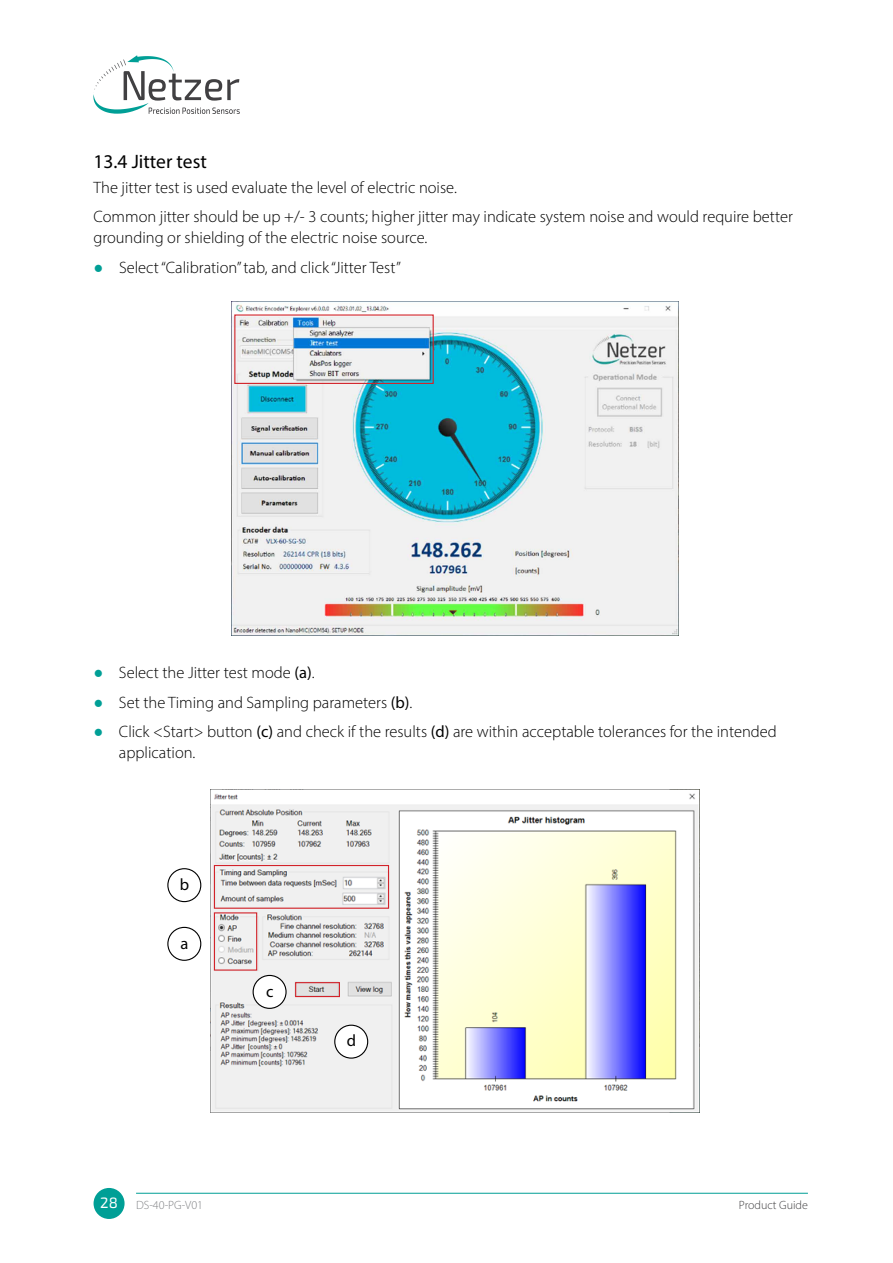
<style>
.page{position:relative;width:893px;height:1263px;background:#fff}
.page>*{position:absolute;margin:0;border:0;box-sizing:border-box;transform-origin:0 0}
.t1{font:19.5px "Myriad Pro";color:#000}
.t2{font:300 16.5px/29.5px "Myriad Pro";color:#000}
.t3{font:16.5px "Myriad Pro";color:#000}
.t4{font:300 12px "Myriad Pro";color:#808285}
.t5{font:300 12px "Myriad Pro";color:#414042}
.s1{font-family:"Calibri";font-weight:400;color:#009f96}
.s2{font-weight:400}
.s3{font-family:"Exo 2";font-weight:400;font-size:15px;color:#fff}
</style>
<div class="page">
<svg style="left:93px;top:55px;width:147px;height:59px"></svg>
<div style="left:94px;top:1188px;width:31px;height:31px;background:#009f96;border-radius:50%"></div>
<hr style="left:136px;top:1193px;width:672px;height:1px;background:#009f96">
<div style="left:167px;top:868px;width:34px;height:34px;border:1px solid #000;border-radius:50%"></div>
<div style="left:167px;top:927px;width:34px;height:34px;border:1px solid #000;border-radius:50%"></div>
<img style="left:232px;top:302px;width:446px;height:334px">
<div style="left:234px;top:314px;width:200px;height:70px;border:1px solid #d2232a"></div>
<img style="left:210px;top:790px;width:488px;height:322px">
<div style="left:253px;top:975px;width:33px;height:33px;background:#fff;border-radius:50%"></div>
<div style="left:253px;top:975px;width:34px;height:34px;border:1px solid #000;border-radius:50%"></div>
<div style="left:335px;top:1025px;width:33px;height:33px;background:#fff;border-radius:50%"></div>
<div style="left:334px;top:1025px;width:34px;height:34px;border:1px solid #000;border-radius:50%"></div>
<div style="left:214px;top:912px;width:43px;height:59px;border:1px solid #d2232a"></div>
<div style="left:214px;top:865px;width:175px;height:44px;border:1px solid #d2232a"></div>
<div style="left:295px;top:982px;width:45px;height:15px;border:1px solid #d2232a"></div>
<p class="t1" style="left:94px;top:149px;width:115px">13.4 Jitter test</p>
<p class="t2" style="left:94px;top:173px;width:701px">The jitter test is used evaluate the level of electric noise.<br>Common jitter should be up +/- 3 counts; higher jitter may indicate system noise and would require better</p>
<p class="t2" style="left:94px;top:223px;width:335px">grounding or shielding of the electric noise source.</p>
<p class="t2" style="left:94px;top:253px;width:309px"><span class="s1">●</span> Select “Calibration” tab, and click “Jitter Test”</p>
<p class="t2" style="left:93px;top:658px;width:223px"><span class="s1">●</span> Select the Jitter test mode <span class="s2">(a)</span>.</p>
<p class="t2" style="left:93px;top:687px;width:321px"><span class="s1">●</span> Set the Timing and Sampling parameters <span class="s2">(b)</span>.</p>
<p class="t2" style="left:119px;top:721px;width:659px;line-height:21px;text-indent:-26px"><span class="s1">●</span> Click &lt;Start&gt; button <span class="s2">(c)</span> and check if the results <span class="s2">(d)</span> are within acceptable tolerances for the intended application.</p>
<p class="t3" style="left:180px;top:874px;width:11px">b</p>
<p class="t3" style="left:181px;top:933px;width:9px">a</p>
<p class="t3" style="left:266px;top:981px;width:9px">c</p>
<p class="t3" style="left:347px;top:1030px;width:11px">d</p>
<p class="t4" style="left:100px;top:1198px;width:104px"><span class="s3">28</span> DS-40-PG-V01</p>
<p class="t5" style="left:739px;top:1198px;width:70px">Product Guide</p>
</div>
